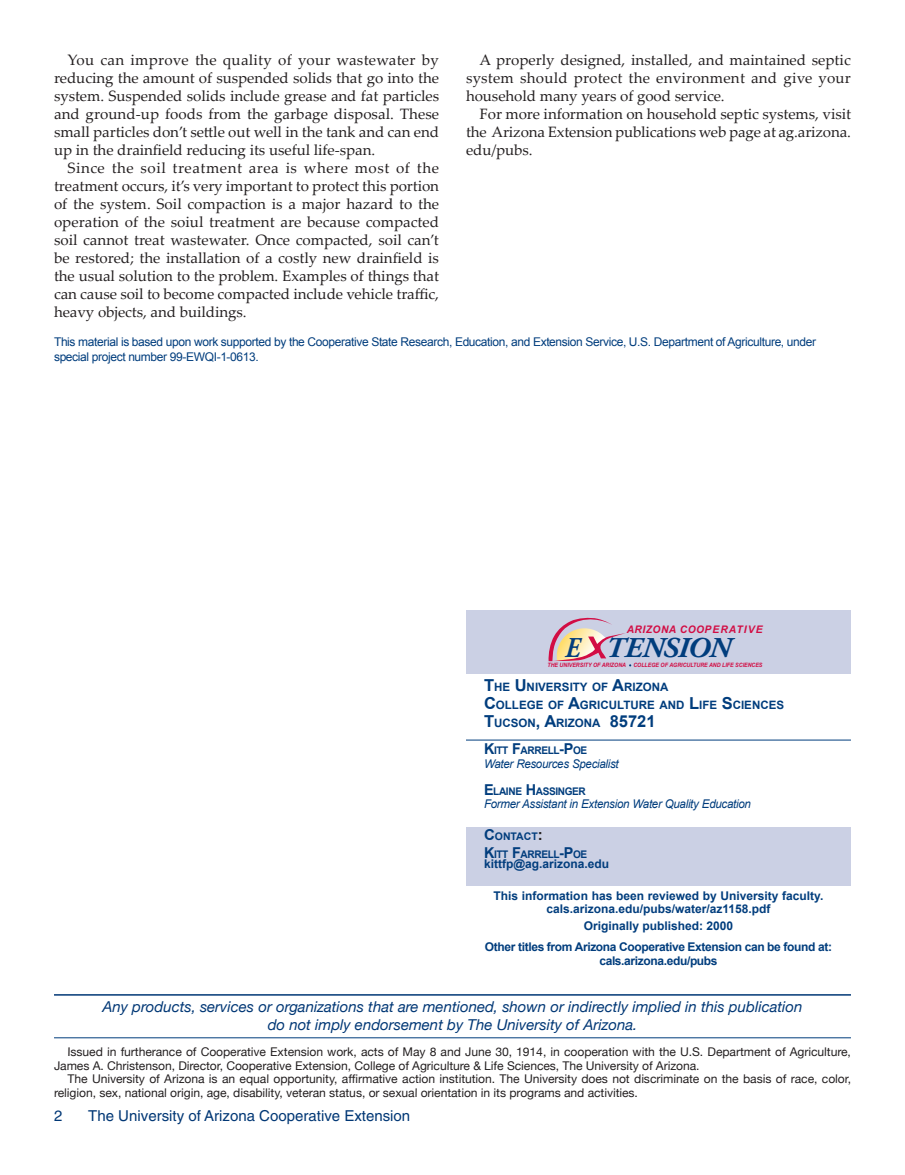
<style>
.page{position:relative;width:905px;height:1175px;background:#fff}
.page>*{position:absolute;margin:0;border:0;box-sizing:border-box;transform-origin:0 0}
.t1{font:italic 700 28.65px "Adobe Garamond Pro";letter-spacing:-.04em;color:#013d7d;scale:.87 1}
.t2{font:15px/18px "Palatino Linotype";color:#231f20;text-align:justify}
.Subhead_1{font:italic 15px "Helvetica Neue";color:#013775}
.t3{font:15px "Helvetica";color:#013775}
.t4{font:700 15px "Arial";color:#231f20}
.t5{font:12px/13.5px "Helvetica Neue";color:#231f20}
.t6{font:12px/14.4px "Arial";letter-spacing:-.03em;color:#013d7d}
.t7{font:700 12px "Arial";color:#013d7d}
.t8{font:700 12px "Arial";letter-spacing:-.03em;color:#013d7d}
.t9{font:italic 12px "Arial";letter-spacing:-.025em;color:#013d7d;scale:.96 1}
.t10{font:700 11.55px "Arial";color:#013d7d}
.t11{font:700 10.5px "Arial";letter-spacing:-.035em;color:#013d7d;scale:.96 1}
.t12{font:italic 700 10.5px "Arial";letter-spacing:.05em;color:#d20d44}
.t13{font:700 10.5px "Arial";letter-spacing:-.035em;color:#013d7d}
.t14{font:italic 700 6px "Arial";color:#d20d44;scale:.89 1}
.s1{font-size:16.5px}
.s2{font-size:15px}
</style>
<div class="page">
<hr style="left:54px;top:994px;width:796px;height:1px;background:#013775">
<hr style="left:54px;top:1037px;width:796px;height:1px;background:#013d7d">
<div style="left:466px;top:826px;width:384px;height:59px;background:#cbd0e4"></div>
<div style="left:466px;top:610px;width:384px;height:64px;background:#cbd0e4"></div>
<hr style="left:466px;top:739px;width:384px;height:1px;background:#013d7d">
<svg style="left:548px;top:618px;width:83px;height:48px"></svg>
<p class="t2" style="left:54px;top:50px;width:387px;text-indent:14px">You can improve the quality of your wastewater by reducing the amount of suspended solids that go into the system. Suspended solids include grease and fat particles and ground-up foods from the garbage disposal. These small particles don’t settle out well in the tank and can end up in the drainfield reducing its useful life-span.</p>
<p class="t2" style="left:54px;top:158px;width:387px;text-indent:14px">Since the soil treatment area is where most of the treatment occurs, it’s very important to protect this portion of the system. Soil compaction is a major hazard to the operation of the soiul treatment are because compacted soil cannot treat wastewater. Once compacted, soil can’t be restored; the installation of a costly new drainfield is the usual solution to the problem. Examples of things that can cause soil to become compacted include vehicle traffic, heavy objects, and buildings.</p>
<p class="t2" style="left:466px;top:50px;width:386px;text-indent:14px">A properly designed, installed, and maintained septic system should protect the environment and give your household many years of good service.</p>
<p class="t2" style="left:466px;top:104px;width:387px;text-indent:14px">For more information on household septic systems, visit the Arizona Extension publications web page at ag.arizona. edu/pubs.</p>
<p class="t6" style="left:54px;top:335px;width:763px">This material is based upon work supported by the Cooperative State Research, Education, and Extension Service, U.S. Department of Agriculture, under special project number 99-EWQI-1-0613.</p>
<p class="t12" style="left:626px;top:623px;width:137px">ARIZONA COOPERATIVE</p>
<p class="t1" style="left:565px;top:631px;width:192px">E TENSION</p>
<p class="t14" style="left:547px;top:662px;width:243px">THE UNIVERSITY OF ARIZONA COLLEGE OF AGRICULTURE AND LIFE SCIENCES</p>
<p class="t10" style="left:484px;top:679px;width:186px"><span class="s1">T</span>HE <span class="s1">U</span>NIVERSITY OF <span class="s1">A</span>RIZONA</p>
<p class="t10" style="left:484px;top:697px;width:301px"><span class="s1">C</span>OLLEGE OF <span class="s1">A</span>GRICU LTU RE AND <span class="s1">L</span>IFE <span class="s1">S</span>CIENCES</p>
<p class="t10" style="left:484px;top:715px;width:173px"><span class="s1">T</span>UCSON<span class="s1">, A</span>RIZONA <span class="s1">85721</span></p>
<p class="t11" style="left:484px;top:744px;width:109px"><span class="s2">K</span>ITT <span class="s2">F</span>ARRELL<span class="s2">-P</span>OE</p>
<p class="t9" style="left:484px;top:756px;width:142px">Water Resources Specialist</p>
<p class="t11" style="left:484px;top:784px;width:108px"><span class="s2">E</span>LAINE <span class="s2">H</span>ASSINGER</p>
<p class="t9" style="left:484px;top:796px;width:279px">Former Assistant in Extension Water Quality Education</p>
<p class="t13" style="left:484px;top:829px;width:35px"><span class="s2">C</span>ONTACT</p>
<p class="t4" style="left:538px;top:824px;width:6px">:</p>
<p class="t11" style="left:484px;top:847px;width:109px"><span class="s2">K</span>ITT <span class="s2">F</span>ARRELL<span class="s2">-P</span>OE</p>
<p class="t7" style="left:484px;top:856px;width:127px">kittfp@ag.arizona.edu</p>
<p class="t7" style="left:493px;top:887px;width:331px">This information has been reviewed by University faculty.</p>
<p class="t7" style="left:546px;top:900px;width:226px">cals.arizona.edu/pubs/water/az1158.pdf</p>
<p class="t7" style="left:583px;top:917px;width:151px">Originally published: 2000</p>
<p class="t8" style="left:485px;top:938px;width:348px">Other titles from Arizona Cooperative Extension can be found at:</p>
<p class="t8" style="left:599px;top:953px;width:120px">cals.arizona.edu/pubs</p>
<p class="Subhead_1" style="left:102px;top:997px;width:701px">Any products, services or organizations that are mentioned, shown or indirectly implied in this publication</p>
<p class="Subhead_1" style="left:268px;top:1015px;width:371px">do not imply endorsement by The University of Arizona.</p>
<p class="t5" style="left:54px;top:1045px;width:798px;text-indent:14px">Issued in furtherance of Cooperative Extension work, acts of May 8 and June 30, 1914, in cooperation with the U.S. Department of Agriculture,<br>James A. Christenson, Director, Cooperative Extension, College of Agriculture &amp; Life Sciences, The University of Arizona.</p>
<p class="t5" style="left:54px;top:1072px;width:798px;text-indent:14px">The University of Arizona is an equal opportunity, affirmative action institution. The University does not discriminate on the basis of race, color, religion, sex, national origin, age, disability, veteran status, or sexual orientation in its programs and activities.</p>
<p class="t3" style="left:54px;top:1106px;width:10px">2</p>
<p class="t3" style="left:88px;top:1107px;width:323px">The University of Arizona Cooperative Extension</p>
</div>
